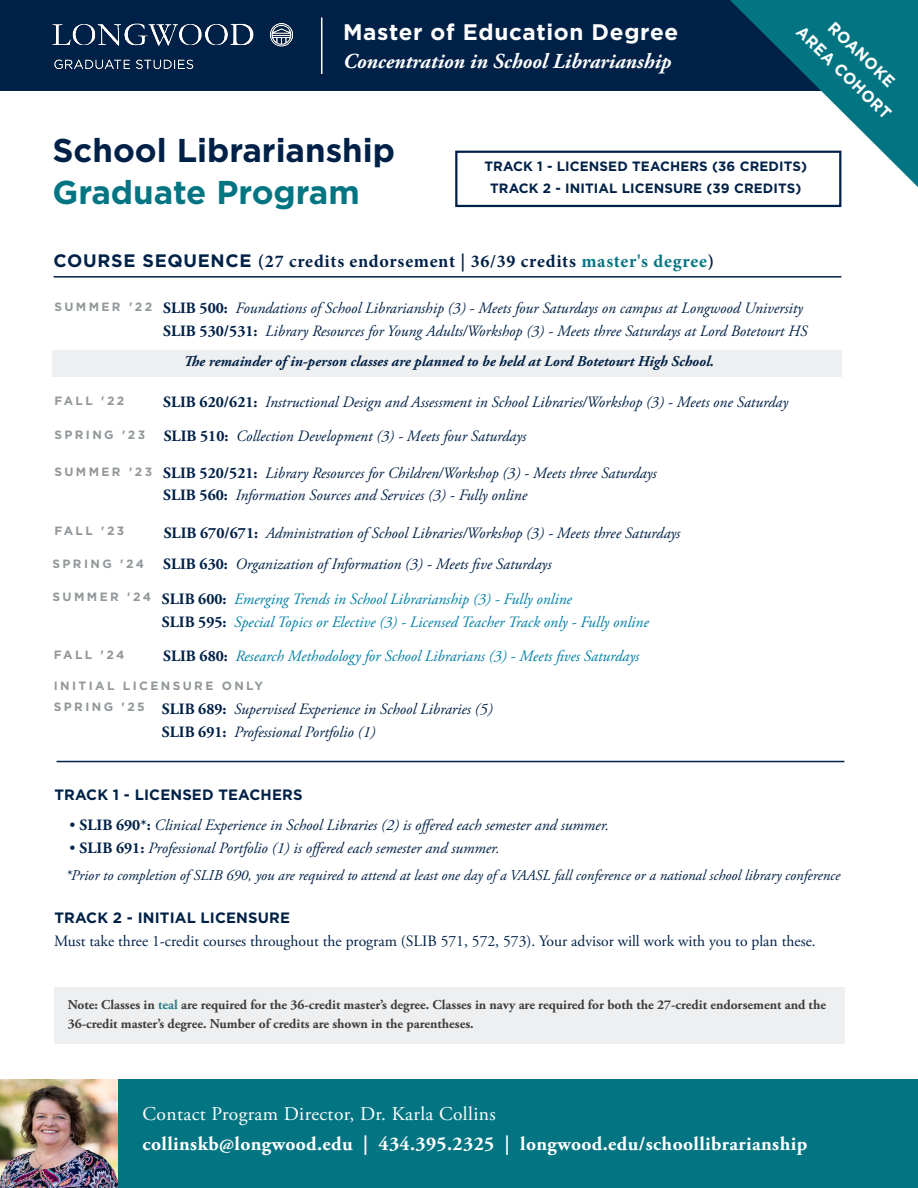
<style>
.page{position:relative;width:918px;height:1188px;background:#fff}
.page>*{position:absolute;margin:0;border:0;box-sizing:border-box;transform-origin:0 0}
.t1{font:700 33px "Gotham";color:#002147}
.t2{font:700 33px "Gotham";color:#037582}
.t3{font:700 22.5px "Gotham";letter-spacing:.03em;color:#fff}
.t4{font:italic 700 21.3px "Adobe Garamond Pro";color:#fff}
.t5{font:700 19.5px/30px "Adobe Garamond Pro";letter-spacing:.02em;color:#fff}
.t6{font:700 18px "Minion Pro";letter-spacing:.04em;color:#002147}
.t7{font:700 16.5px "Gotham";color:#fff;scale:.93 1}
.t8{font:italic 15.75px/22.5px "Adobe Garamond Pro";color:#002147}
.t9{font:italic 15.75px/22.5px "Adobe Garamond Pro";color:#007fa5}
.t10{font:15.75px "Adobe Garamond Pro";color:#002147}
.t11{font:italic 15px "Adobe Garamond Pro";color:#002147}
.t12{font:italic 700 15px "Adobe Garamond Pro";color:#002147}
.t13{font:700 15px "Gotham";letter-spacing:.01em;color:#002147}
.t14{font:700 13.5px/19.5px "Adobe Garamond Pro";color:#3e3e3f}
.t15{font:700 13.5px/22.5px "Gotham";letter-spacing:.01em;color:#002147;text-align:center}
.t16{font:700 12px "Gotham";letter-spacing:.2em;color:#929799}
.s1{font-family:"Gotham"}
.s2{color:#037582}
.s3{font-weight:700;font-style:normal}
.s4{font-weight:700;font-style:normal;color:#002147}
.s5{font-style:normal}
.s6{color:#2d7e8b}
.s7{font-weight:400}
</style>
<div class="page">
<div style="left:455px;top:151px;width:386px;height:56px;border:2px solid #002147"></div>
<hr style="left:54px;top:276px;width:787px;height:2px;background:#002147">
<div style="left:0;top:0;width:918px;height:90px;background:#002147"></div>
<svg style="left:730px;top:0;width:188px;height:187px"></svg>
<hr style="left:321px;top:17px;width:1px;height:57px;background:#fff">
<div style="left:54px;top:987px;width:790px;height:57px;background:#eeeff0"></div>
<hr style="left:57px;top:761px;width:787px;height:1px;background:#002147">
<img style="left:52px;top:23px;width:241px;height:46px">
<div style="left:0;top:1080px;width:918px;height:108px;background:#037582"></div>
<img style="left:0;top:1080px;width:118px;height:108px">
<div style="left:52px;top:350px;width:789px;height:27px;background:#eeeff0"></div>
<p class="t3" style="left:343px;top:17px;width:337px">Master of Education Degree</p>
<p class="t4" style="left:343px;top:49px;width:330px">Concentration in School Librarianship</p>
<p class="t7" style="left:839px;top:17px;width:93px;rotate:44deg">ROANOKE</p>
<p class="t7" style="left:807px;top:21px;width:136px;rotate:44deg">AREA COHORT</p>
<p class="t1" style="left:52px;top:128px;width:344px">School Librarianship</p>
<p class="t2" style="left:52px;top:170px;width:309px">Graduate Program</p>
<p class="t15" style="left:484px;top:155px;width:324px">TRACK 1 - LICENSED TEACHERS (36 CREDITS)<br>TRACK 2 - INITIAL LICENSURE (39 CREDITS)</p>
<p class="t6" style="left:54px;top:249px;width:662px"><span class="s1">COURSE SEQUENCE</span> (27 credits endorsement | 36/39 credits <span class="s2">master's degree</span>)</p>
<p class="t16" style="left:54px;top:299px;width:99px">SUMMER '22</p>
<p class="t8" style="left:163px;top:298px;width:641px"><span class="s3">SLIB 500:</span> Foundations of School Librarianship (3) - Meets four Saturdays on campus at Longwood University</p>
<p class="t8" style="left:163px;top:320px;width:646px"><span class="s3">SLIB 530/531:</span> Library Resources for Young Adults/Workshop (3) - Meets three Saturdays at Lord Botetourt HS</p>
<p class="t12" style="left:184px;top:353px;width:532px">The remainder of in-person classes are planned to be held at Lord Botetourt High School.</p>
<p class="t16" style="left:54px;top:393px;width:72px">FALL '22</p>
<p class="t8" style="left:163px;top:391px;width:626px"><span class="s3">SLIB 620/621:</span> Instructional Design and Assessment in School Libraries/Workshop (3) - Meets one Saturday</p>
<p class="t16" style="left:54px;top:427px;width:92px">SPRING '23</p>
<p class="t8" style="left:164px;top:425px;width:364px"><span class="s3">SLIB 510:</span> Collection Development (3) - Meets four Saturdays</p>
<p class="t16" style="left:54px;top:464px;width:99px">SUMMER '23</p>
<p class="t8" style="left:163px;top:462px;width:495px"><span class="s3">SLIB 520/521:</span> Library Resources for Children/Workshop (3) - Meets three Saturdays<br><span class="s3">SLIB 560:</span> Information Sources and Services (3) - Fully online</p>
<p class="t16" style="left:54px;top:523px;width:72px">FALL '23</p>
<p class="t8" style="left:164px;top:522px;width:518px"><span class="s3">SLIB 670/671:</span> Administration of School Libraries/Workshop (3) - Meets three Saturdays</p>
<p class="t16" style="left:52px;top:555px;width:93px">SPRING '24</p>
<p class="t16" style="left:52px;top:589px;width:100px">SUMMER '24</p>
<p class="t8" style="left:163px;top:553px;width:390px"><span class="s3">SLIB 630:</span> Organization of Information (3) - Meets five Saturdays</p>
<p class="t9" style="left:162px;top:588px;width:488px"><span class="s4">SLIB 600:</span> Emerging Trends in School Librarianship (3) - Fully online<br><span class="s4">SLIB 595:</span> Special Topics or Elective (3) - Licensed Teacher Track only - Fully online</p>
<p class="t16" style="left:54px;top:647px;width:72px">FALL '24</p>
<p class="t9" style="left:163px;top:645px;width:478px"><span class="s4">SLIB 680:</span> Research Methodology for School Librarians (3) - Meets fives Saturdays</p>
<p class="t16" style="left:54px;top:678px;width:211px">INITIAL LICENSURE ONLY</p>
<p class="t16" style="left:54px;top:699px;width:92px">SPRING '25</p>
<p class="t8" style="left:162px;top:699px;width:332px"><span class="s3">SLIB 689:</span> Supervised Experience in School Libraries (5)</p>
<p class="t8" style="left:162px;top:721px;width:215px"><span class="s3">SLIB 691:</span> Professional Portfolio (1)</p>
<p class="t13" style="left:54px;top:785px;width:250px">TRACK 1 - LICENSED TEACHERS</p>
<p class="t8" style="left:70px;top:815px;width:541px"><span class="s5">•</span> <span class="s3">SLIB 690*:</span> Clinical Experience in School Libraries (2) is offered each semester and summer.</p>
<p class="t8" style="left:70px;top:837px;width:431px"><span class="s5">•</span> <span class="s3">SLIB 691:</span> Professional Portfolio (1) is offered each semester and summer.</p>
<p class="t11" style="left:65px;top:866px;width:776px">*Prior to completion of SLIB 690, you are required to attend at least one day of a VAASL fall conference or a national school library conference</p>
<p class="t13" style="left:54px;top:908px;width:237px">TRACK 2 - INITIAL LICENSURE</p>
<p class="t10" style="left:54px;top:932px;width:763px">Must take three 1-credit courses throughout the program (SLIB 571, 572, 573). Your advisor will work with you to plan these.</p>
<p class="t14" style="left:68px;top:995px;width:760px">Note: Classes in <span class="s6">teal</span> are required for the 36-credit master’s degree. Classes in navy are required for both the 27-credit endorsement and the<br>36-credit master’s degree. Number of credits are shown in the parentheses.</p>
<p class="t5" style="left:143px;top:1099px;width:666px"><span class="s7">Contact Program Director, Dr. Karla Collins<br></span>collinskb@longwood.edu | 434.395.2325 | longwood.edu/schoollibrarianship</p>
</div>
